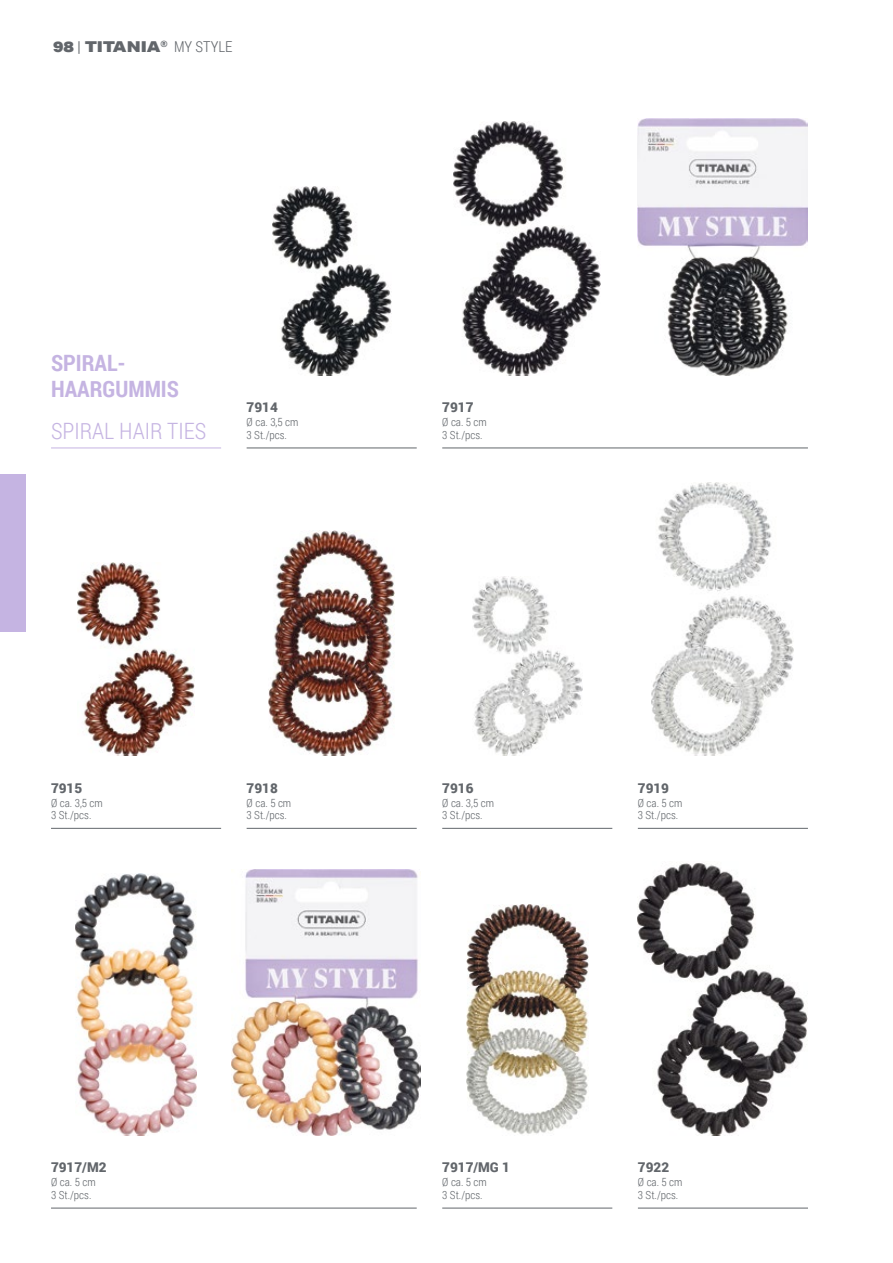
<style>
.page{position:relative;width:893px;height:1263px;background:#fff}
.page>*{position:absolute;margin:0;border:0;box-sizing:border-box;transform-origin:0 0}
.t1{font:700 22.5px/25.5px "Roboto Condensed";color:#c5b4e2}
.t2{font:300 22.5px "Roboto Condensed";color:#c5b4e2}
.t3{font:900 15px "Aktiv Grotesk Ex";color:#62666b}
.t4{font:900 13.5px "Roboto";color:#62666b}
.t5{font:300 11.25px/12.8px "Roboto Condensed";color:#62666b}
.s1{font-family:"Roboto Condensed";font-weight:400}
.s2{font-family:"Roboto Condensed";font-weight:300}
</style>
<div class="page">
<div style="left:0;top:474px;width:26px;height:157px;background:#c5b4e2"></div>
<img style="left:272px;top:187px;width:119px;height:188px">
<img style="left:78px;top:562px;width:116px;height:194px">
<img style="left:472px;top:577px;width:110px;height:179px">
<img style="left:454px;top:122px;width:147px;height:253px">
<img style="left:638px;top:118px;width:169px;height:257px">
<img style="left:232px;top:870px;width:189px;height:265px">
<img style="left:76px;top:873px;width:120px;height:262px">
<img style="left:467px;top:904px;width:121px;height:231px">
<img style="left:269px;top:531px;width:126px;height:225px">
<img style="left:652px;top:482px;width:142px;height:274px">
<img style="left:638px;top:863px;width:169px;height:272px">
<hr style="left:51px;top:828px;width:170px;height:1px;background:#62666b">
<hr style="left:442px;top:828px;width:170px;height:1px;background:#62666b">
<hr style="left:442px;top:448px;width:366px;height:1px;background:#62666b">
<hr style="left:247px;top:448px;width:170px;height:1px;background:#62666b">
<hr style="left:638px;top:828px;width:170px;height:1px;background:#62666b">
<hr style="left:247px;top:828px;width:170px;height:1px;background:#62666b">
<hr style="left:51px;top:1208px;width:366px;height:1px;background:#62666b">
<hr style="left:51px;top:448px;width:170px;height:1px;background:#c5b4e2">
<hr style="left:442px;top:1208px;width:170px;height:1px;background:#62666b">
<hr style="left:638px;top:1208px;width:170px;height:1px;background:#62666b">
<h2 class="t3" style="left:53px;top:37px;width:181px">98 <span class="s1">|</span> TITANIA<sup>®</sup> <span class="s2">MY STYLE</span></h2>
<h1 class="t1" style="left:51px;top:349px;width:129px">SPIRAL-<br>HAARGUMMIS</h1>
<h1 class="t2" style="left:51px;top:415px;width:157px">SPIRAL HAIR TIES</h1>
<p class="t4" style="left:247px;top:398px;width:33px">7914</p>
<p class="t5" style="left:247px;top:416px;width:53px">Ø ca. 3,5 cm<br>3 St./pcs.</p>
<p class="t4" style="left:51px;top:778px;width:33px">7915</p>
<p class="t5" style="left:51px;top:796px;width:53px">Ø ca. 3,5 cm<br>3 St./pcs.</p>
<p class="t4" style="left:51px;top:1158px;width:57px">7917/M2</p>
<p class="t5" style="left:51px;top:1176px;width:46px">Ø ca. 5 cm<br>3 St./pcs.</p>
<p class="t4" style="left:247px;top:778px;width:33px">7918</p>
<p class="t5" style="left:247px;top:796px;width:46px">Ø ca. 5 cm<br>3 St./pcs.</p>
<p class="t4" style="left:442px;top:398px;width:33px">7917</p>
<p class="t5" style="left:442px;top:416px;width:46px">Ø ca. 5 cm<br>3 St./pcs.</p>
<p class="t4" style="left:442px;top:778px;width:33px">7916</p>
<p class="t5" style="left:442px;top:796px;width:53px">Ø ca. 3,5 cm<br>3 St./pcs.</p>
<p class="t4" style="left:638px;top:778px;width:33px">7919</p>
<p class="t5" style="left:638px;top:796px;width:46px">Ø ca. 5 cm<br>3 St./pcs.</p>
<p class="t4" style="left:442px;top:1158px;width:69px">7917/MG 1</p>
<p class="t5" style="left:442px;top:1176px;width:46px">Ø ca. 5 cm<br>3 St./pcs.</p>
<p class="t4" style="left:638px;top:1158px;width:33px">7922</p>
<p class="t5" style="left:638px;top:1176px;width:46px">Ø ca. 5 cm<br>3 St./pcs.</p>
</div>
